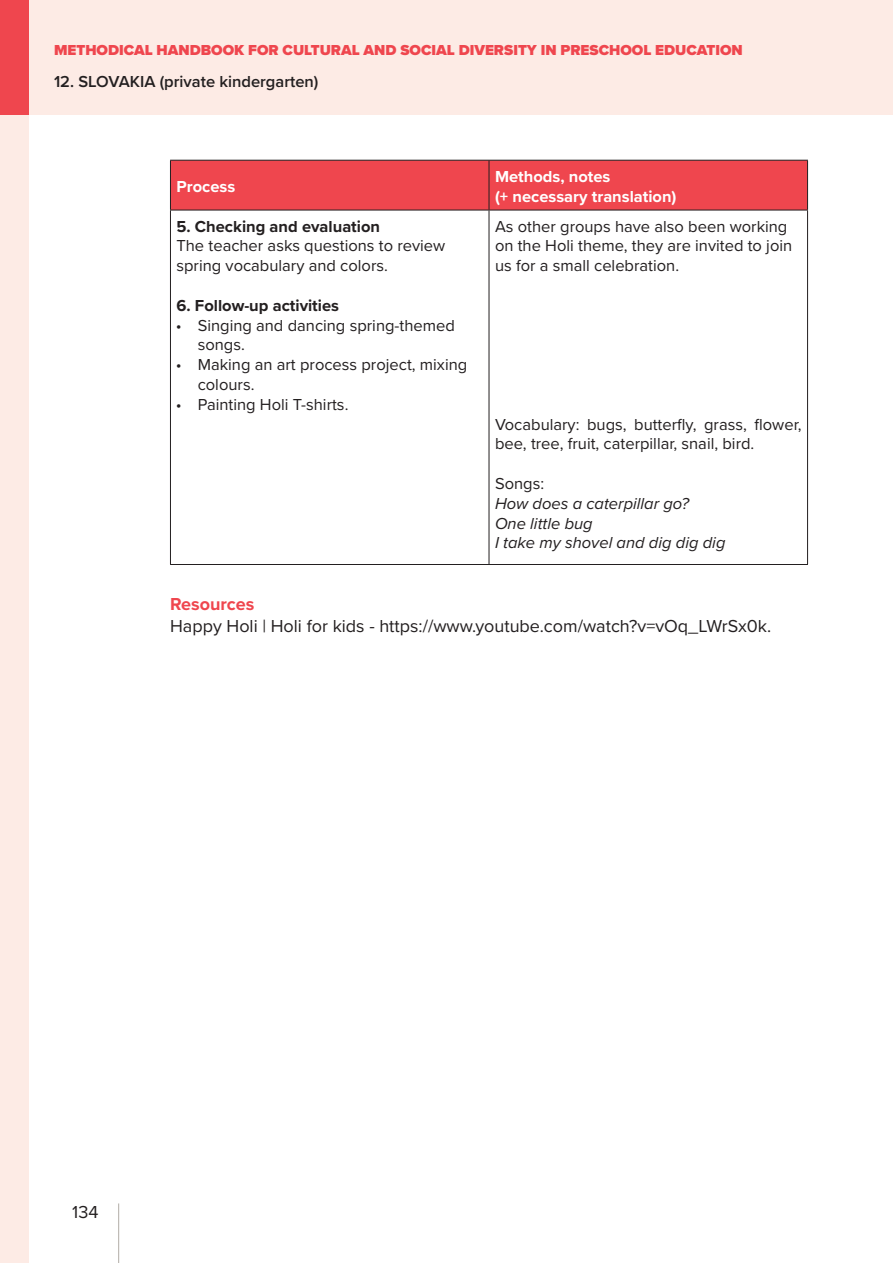
<style>
.page{position:relative;width:893px;height:1263px;background:#fff}
.page>*{position:absolute;margin:0;border:0;box-sizing:border-box;transform-origin:0 0}
.t1{font:18px "Proxima Nova";color:#231f20}
.t2{font:700 18px "Proxima Nova";color:#ef464e}
.t3{font:16.5px/19.8px "Proxima Nova";color:#231f20}
.t4{font:italic 16.5px/19.8px "Proxima Nova";color:#231f20}
.t5{font:700 16.5px "Proxima Nova";color:#231f20}
.t6{font:700 16.5px/19.8px "Proxima Nova";color:#fff}
.t7{font:600 16.5px "Proxima Nova";color:#231f20}
.t8{font:900 15px "Proxima Nova";color:#ef464e}
.s1{font-weight:900}
</style>
<div class="page">
<div style="left:0;top:0;width:29px;height:1263px;background:#fdebe5"></div>
<hr style="left:118px;top:1203px;width:1px;height:60px;background:#b1ada7">
<div style="left:0;top:0;width:893px;height:115px;background:#fdebe5"></div>
<div style="left:0;top:0;width:29px;height:115px;background:#ef464e"></div>
<div style="left:171px;top:161px;width:636px;height:49px;background:#ef464e"></div>
<hr style="left:170px;top:160px;width:319px;height:1px;background:#231f20">
<hr style="left:489px;top:160px;width:319px;height:1px;background:#231f20">
<hr style="left:170px;top:210px;width:319px;height:1px;background:#231f20">
<hr style="left:489px;top:210px;width:319px;height:1px;background:#231f20">
<hr style="left:170px;top:564px;width:319px;height:1px;background:#231f20">
<hr style="left:489px;top:564px;width:319px;height:1px;background:#231f20">
<hr style="left:170px;top:161px;width:1px;height:49px;background:#231f20">
<hr style="left:170px;top:210px;width:1px;height:354px;background:#231f20">
<hr style="left:489px;top:161px;width:1px;height:49px;background:#231f20">
<hr style="left:807px;top:161px;width:1px;height:49px;background:#231f20">
<hr style="left:489px;top:210px;width:1px;height:354px;background:#231f20">
<hr style="left:807px;top:210px;width:1px;height:354px;background:#231f20">
<p class="t8" style="left:54px;top:39px;width:690px">METHODICAL HANDBOOK FOR CULTURAL AND SOCIAL DIVERSITY IN PRESCHOOL EDUCATION</p>
<p class="t7" style="left:54px;top:69px;width:266px">12. SLOVAKIA (private kindergarten)</p>
<p class="t6" style="left:176px;top:176px;width:60px">Process</p>
<p class="t6" style="left:495px;top:166px;width:183px">Methods, notes<br>(+ necessary translation)</p>
<p class="t5" style="left:176px;top:214px;width:205px">5. Checking and evaluation</p>
<p class="t3" style="left:176px;top:235px;width:270px">The teacher asks questions to review spring vocabulary and colors.</p>
<p class="t5" style="left:176px;top:293px;width:164px">6. Follow-up activities</p>
<p class="t3" style="left:176px;top:314px;width:280px"><span class="s1">·</span> Singing and dancing spring-themed</p>
<p class="t3" style="left:198px;top:334px;width:49px">songs.</p>
<p class="t3" style="left:176px;top:354px;width:292px"><span class="s1">·</span> Making an art process project, mixing</p>
<p class="t3" style="left:198px;top:374px;width:58px">colours.</p>
<p class="t3" style="left:176px;top:394px;width:173px"><span class="s1">·</span> Painting Holi T-shirts.</p>
<p class="t3" style="left:495px;top:215px;width:299px">As other groups have also been working on the Holi theme, they are invited to join us for a small celebration.</p>
<p class="t3" style="left:495px;top:413px;width:308px">Vocabulary: bugs, butterfly, grass, flower, bee, tree, fruit, caterpillar, snail, bird.</p>
<p class="t3" style="left:495px;top:473px;width:51px">Songs:</p>
<p class="t4" style="left:495px;top:493px;width:232px">How does a caterpillar go?<br>One little bug<br>I take my shovel and dig dig dig</p>
<p class="t2" style="left:170px;top:590px;width:86px">Resources</p>
<p class="t1" style="left:170px;top:613px;width:603px">Happy Holi | Holi for kids - https://www.youtube.com/watch?v=vOq_LWrSx0k.</p>
<p class="t1" style="left:72px;top:1198px;width:28px">134</p>
</div>
